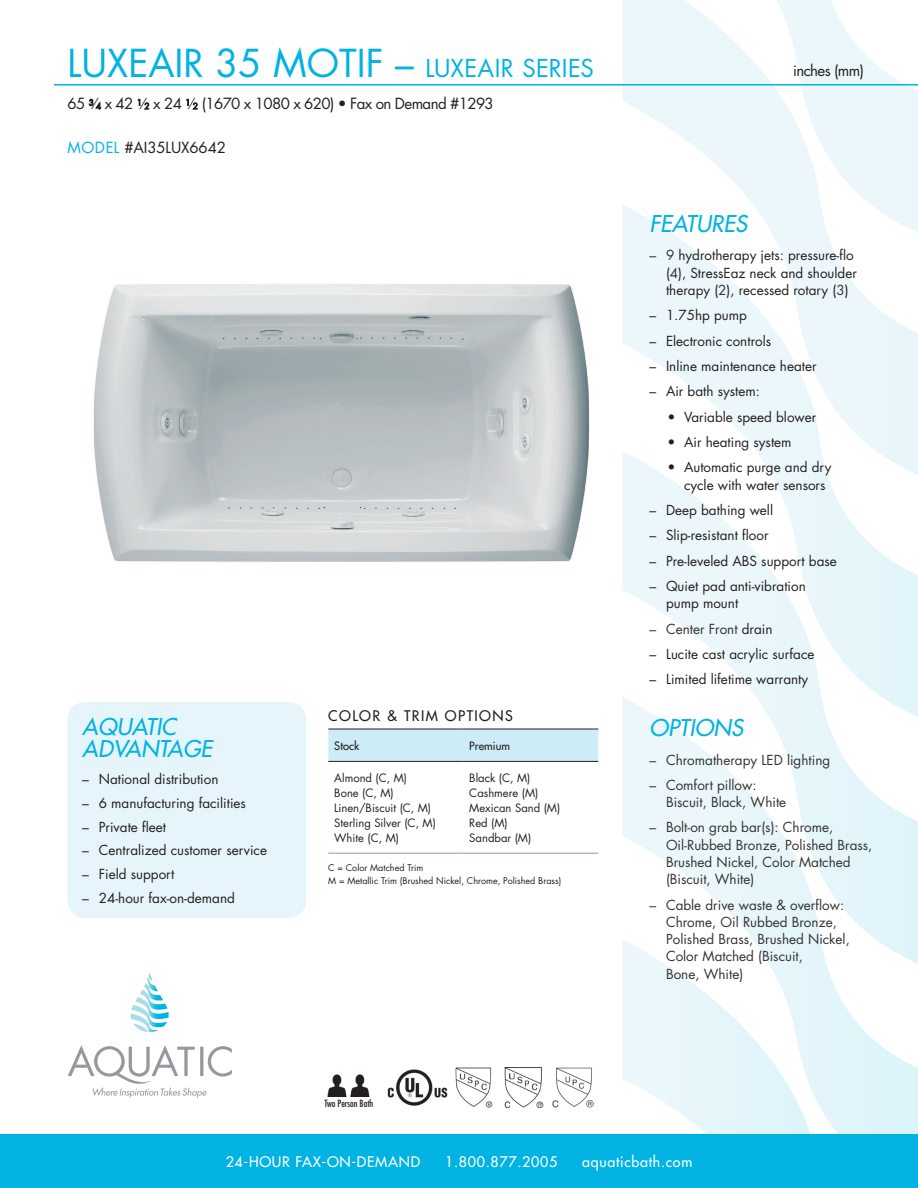
<style>
.page{position:relative;width:918px;height:1188px;background:#fff}
.page>*{position:absolute;margin:0;border:0;box-sizing:border-box;transform-origin:0 0}
.Tub_Name{font:37.5px "Futura";color:#00b3e3}
.FEATURES{font:italic 22.5px/22.5px "Futura";color:#00b3e3}
.Black_Model_Specs{font:15px "Futura";letter-spacing:-.04em;color:#231f20}
.Model_Numbers{font:15px "Futura";letter-spacing:-.01em;color:#231f20}
.t1{font:14.25px "Futura";letter-spacing:.05em;color:#fff}
.Table_head{font:14.25px "Futura";letter-spacing:.1em;color:#231f20}
.features_copy{font:13.5px/17.2px "Futura";color:#231f20}
.features_copy-2{font:13.5px/17.2px "Futura";color:#333}
.sub_bullets{font:13.5px/17.2px "Futura";color:#231f20}
.colors_trim_body{font:11.25px "Futura";color:#231f20}
.table_body{font:11.25px "Futura";color:#231f20}
.t2{font:condensed 9.75px "Futura";color:#231f20}
.table_body-2{font:9px "Futura";color:#231f20}
.s1{font-size:24px}
.s2{font-size:8.25px}
.s3{color:#00b3e3}
.s4{color:#333}
.s5{color:#231f20}
</style>
<div class="page">
<svg style="left:623px;top:0;width:146px;height:204px"></svg>
<svg style="left:623px;top:204px;width:295px;height:246px"></svg>
<svg style="left:623px;top:450px;width:295px;height:247px"></svg>
<svg style="left:623px;top:697px;width:295px;height:437px"></svg>
<svg style="left:623px;top:939px;width:203px;height:195px"></svg>
<svg style="left:769px;top:0;width:149px;height:238px"></svg>
<div style="left:0;top:1134px;width:918px;height:54px;background:#00b3e3"></div>
<svg style="left:130px;top:973px;width:39px;height:59px"></svg>
<svg style="left:68px;top:1045px;width:164px;height:53px"></svg>
<hr style="left:54px;top:84px;width:864px;height:2px;background:#00b3e3">
<img style="left:93px;top:284px;width:497px;height:278px">
<img style="left:327px;top:1074px;width:43px;height:22px">
<svg style="left:89px;top:99px;width:12px;height:10px"></svg>
<svg style="left:138px;top:99px;width:11px;height:10px"></svg>
<svg style="left:187px;top:99px;width:10px;height:10px"></svg>
<img style="left:388px;top:1069px;width:60px;height:37px">
<img style="left:504px;top:1067px;width:40px;height:41px">
<img style="left:455px;top:1067px;width:38px;height:40px">
<img style="left:553px;top:1067px;width:41px;height:41px">
<div style="left:68px;top:702px;width:238px;height:216px;background:#e5f5fb;border-radius:18px"></div>
<div style="left:328px;top:730px;width:270px;height:31px;background:#cdecf7"></div>
<hr style="left:328px;top:729px;width:135px;height:1px;background:#231f20">
<hr style="left:463px;top:729px;width:135px;height:1px;background:#231f20">
<hr style="left:328px;top:761px;width:135px;height:1px;background:#231f20">
<hr style="left:463px;top:761px;width:135px;height:1px;background:#231f20">
<hr style="left:328px;top:853px;width:135px;height:1px;background:#a19689">
<hr style="left:463px;top:853px;width:135px;height:1px;background:#a19689">
<p class="Tub_Name" style="left:68px;top:38px;width:528px">LUXEAIR 35 MOTIF – <span class="s1">LUXEAIR SERIES</span></p>
<p class="Black_Model_Specs" style="left:68px;top:93px;width:428px">65 <sup>3</sup>⁄<span class="s2">4</span> x 42 <sup>1</sup>⁄<span class="s2">2</span> x 24 <sup>1</sup>⁄<span class="s2">2</span> (1670 x 1080 x 620) • Fax on Demand #1293</p>
<p class="Model_Numbers" style="left:68px;top:137px;width:160px"><span class="s3">MODEL</span> #AI35LUX6642</p>
<p class="FEATURES" style="left:82px;top:715px;width:131px">AQUATIC<br>ADVANTAGE</p>
<p class="features_copy" style="left:82px;top:770px;width:138px">– National distribution</p>
<p class="features_copy" style="left:82px;top:794px;width:165px">– 6 manufacturing facilities</p>
<p class="features_copy" style="left:82px;top:818px;width:85px">– Private fleet</p>
<p class="features_copy" style="left:82px;top:842px;width:186px">– Centralized customer service</p>
<p class="features_copy" style="left:82px;top:865px;width:94px">– Field support</p>
<p class="features_copy" style="left:82px;top:889px;width:154px">– 24-hour fax-on-demand</p>
<p class="Table_head" style="left:328px;top:706px;width:186px">COLOR &amp; TRIM OPTIONS</p>
<p class="table_body" style="left:334px;top:738px;width:26px">Stock</p>
<p class="table_body" style="left:469px;top:738px;width:42px">Premium</p>
<p class="colors_trim_body" style="left:334px;top:770px;width:74px">Almond (C, M)</p>
<p class="colors_trim_body" style="left:334px;top:785px;width:61px">Bone (C, M)</p>
<p class="colors_trim_body" style="left:334px;top:800px;width:98px">Linen/Biscuit (C, M)</p>
<p class="colors_trim_body" style="left:334px;top:815px;width:103px">Sterling Silver (C, M)</p>
<p class="colors_trim_body" style="left:334px;top:830px;width:66px">White (C, M)</p>
<p class="colors_trim_body" style="left:469px;top:770px;width:63px">Black (C, M)</p>
<p class="colors_trim_body" style="left:469px;top:785px;width:71px">Cashmere (M)</p>
<p class="colors_trim_body" style="left:469px;top:800px;width:92px">Mexican Sand (M)</p>
<p class="colors_trim_body" style="left:469px;top:815px;width:40px">Red (M)</p>
<p class="colors_trim_body" style="left:469px;top:830px;width:63px">Sandbar (M)</p>
<p class="table_body-2" style="left:328px;top:861px;width:97px">C = Color Matched Trim</p>
<p class="table_body-2" style="left:328px;top:874px;width:235px">M = Metallic Trim (Brushed Nickel, Chrome, Polished Brass)</p>
<p class="t2" style="left:324px;top:1097px;width:50px">Two Person Bath</p>
<p class="Black_Model_Specs" style="left:793px;top:60px;width:72px">inches (mm)</p>
<p class="FEATURES" style="left:650px;top:213px;width:99px">FEATURES</p>
<p class="features_copy" style="left:666px;top:247px;width:192px;text-indent:-16px"><span class="s4">– 9</span> hydrotherapy jets: pressure-flo (<span class="s4">4</span>), StressEaz neck and shoulder therapy (<span class="s4">2</span>), recessed rotary (<span class="s4">3</span>)</p>
<p class="features_copy" style="left:650px;top:306px;width:99px">– 1.75hp pump</p>
<p class="features_copy" style="left:650px;top:332px;width:123px">– Electronic controls</p>
<p class="features_copy" style="left:650px;top:357px;width:169px">– Inline maintenance heater</p>
<p class="features_copy" style="left:650px;top:382px;width:112px">– Air bath system:</p>
<p class="sub_bullets" style="left:668px;top:408px;width:150px">• Variable speed blower</p>
<p class="sub_bullets" style="left:668px;top:433px;width:126px">• Air heating system</p>
<p class="sub_bullets" style="left:684px;top:459px;width:149px;text-indent:-16px">• Automatic purge and dry cycle with water sensors</p>
<p class="features_copy" style="left:650px;top:501px;width:125px">– Deep bathing well</p>
<p class="features_copy" style="left:650px;top:526px;width:121px">– Slip-resistant floor</p>
<p class="features_copy" style="left:650px;top:552px;width:189px">– Pre-leveled ABS support base</p>
<p class="features_copy" style="left:666px;top:577px;width:141px;text-indent:-16px">– Quiet pad anti-vibration pump mount</p>
<p class="features_copy-2" style="left:650px;top:620px;width:125px">– Center Front <span class="s5">drain</span></p>
<p class="features_copy" style="left:650px;top:645px;width:167px">– Lucite cast acrylic surface</p>
<p class="features_copy" style="left:650px;top:670px;width:160px">– Limited lifetime warranty</p>
<p class="FEATURES" style="left:650px;top:717px;width:95px">OPTIONS</p>
<p class="features_copy-2" style="left:650px;top:751px;width:182px">– Chromatherapy LED lighting</p>
<p class="features_copy-2" style="left:666px;top:776px;width:122px;text-indent:-16px">– Comfort pillow:<br>Biscuit, Black, White</p>
<p class="features_copy-2" style="left:666px;top:819px;width:208px;text-indent:-16px">– Bolt-on grab bar(s): Chrome,<br>Oil-Rubbed Bronze, Polished Brass,<br>Brushed Nickel, Color Matched (Biscuit, White)</p>
<p class="features_copy-2" style="left:666px;top:896px;width:185px;text-indent:-16px">– Cable drive waste &amp; overflow:<br>Chrome, Oil Rubbed Bronze,<br>Polished Brass, Brushed Nickel,<br>Color Matched (Biscuit,<br>Bone, White)</p>
<p class="t1" style="left:226px;top:1153px;width:196px">24-HOUR FAX-ON-DEMAND</p>
<p class="t1" style="left:445px;top:1153px;width:114px">1.800.877.2005</p>
<p class="t1" style="left:582px;top:1153px;width:112px">aquaticbath.com</p>
</div>
